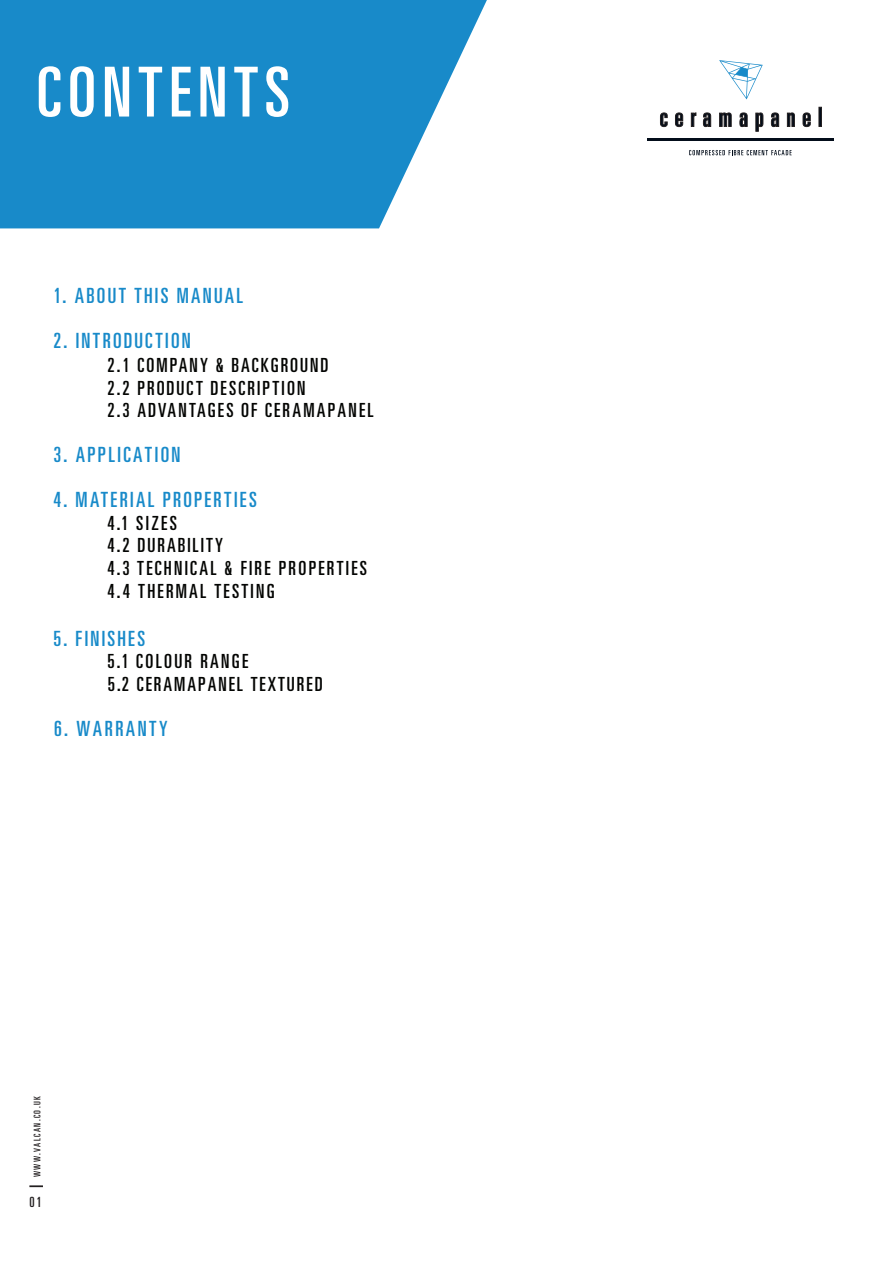
<style>
.page{position:relative;width:893px;height:1263px;background:#fff}
.page>*{position:absolute;margin:0;border:0;box-sizing:border-box;transform-origin:0 0}
.t1{font:ultra-condensed 69px "Univers LT Std";letter-spacing:.095em;color:#fff}
.t2{font:ultra-condensed 21px "Univers LT Std";letter-spacing:.115em;color:#188ac9}
.t3{font:ultra-condensed 19.5px/22.8px "Univers LT Std";letter-spacing:.115em;color:#040503}
.t4{font:ultra-condensed 14.1px "Univers LT Std";color:#231f20}
.t5{font:ultra-condensed 9.15px "Univers LT Std";letter-spacing:.16em;color:#231f20}
</style>
<div class="page">
<svg style="left:0;top:0;width:487px;height:228px;background:#3196ce"></svg>
<svg style="left:29px;top:1185px;width:14px;height:2px"></svg>
<svg style="left:689px;top:150px;width:103px;height:5px"></svg>
<svg style="left:660px;top:112px;width:8px;height:15px"></svg>
<svg style="left:675px;top:112px;width:8px;height:15px"></svg>
<svg style="left:691px;top:112px;width:6px;height:15px"></svg>
<svg style="left:703px;top:112px;width:8px;height:15px"></svg>
<svg style="left:719px;top:112px;width:13px;height:15px"></svg>
<svg style="left:739px;top:112px;width:9px;height:15px"></svg>
<svg style="left:755px;top:112px;width:9px;height:20px"></svg>
<svg style="left:771px;top:112px;width:8px;height:15px"></svg>
<svg style="left:787px;top:112px;width:8px;height:15px"></svg>
<svg style="left:802px;top:112px;width:9px;height:15px"></svg>
<div style="left:819px;top:107px;width:3px;height:20px;background:#030d1a;border:1px solid #231f20"></div>
<hr style="left:648px;top:138px;width:186px;height:3px;background:#030d1a">
<svg style="left:719px;top:60px;width:44px;height:39px"></svg>
<h1 class="t1" style="left:37px;top:53px;width:255px">CONTENTS</h1>
<p class="t2" style="left:53px;top:284px;width:191px">1. ABOUT THIS MANUAL</p>
<p class="t2" style="left:53px;top:329px;width:139px">2. INTRODUCTION</p>
<p class="t3" style="left:107px;top:354px;width:268px">2.1 COMPANY &amp; BACKGROUND<br>2.2 PRODUCT DESCRIPTION<br>2.3 ADVANTAGES OF CERAMAPANEL</p>
<p class="t2" style="left:53px;top:443px;width:129px">3. APPLICATION</p>
<p class="t2" style="left:53px;top:488px;width:205px">4. MATERIAL PROPERTIES</p>
<p class="t3" style="left:107px;top:511px;width:261px">4.1 SIZES<br>4.2 DURABILITY<br>4.3 TECHNICAL &amp; FIRE PROPERTIES<br>4.4 THERMAL TESTING</p>
<p class="t2" style="left:53px;top:626px;width:93px">5. FINISHES</p>
<p class="t3" style="left:107px;top:649px;width:142px">5.1 COLOUR RANGE</p>
<p class="t3" style="left:108px;top:672px;width:216px">5.2 CERAMAPANEL TEXTURED</p>
<p class="t2" style="left:54px;top:717px;width:115px">6. WARRANTY</p>
<p class="t5" style="left:32px;top:1177px;width:82px;rotate:-90deg">WWW.VALCAN.CO.UK</p>
<p class="t4" style="left:29px;top:1194px;width:14px">01</p>
</div>
